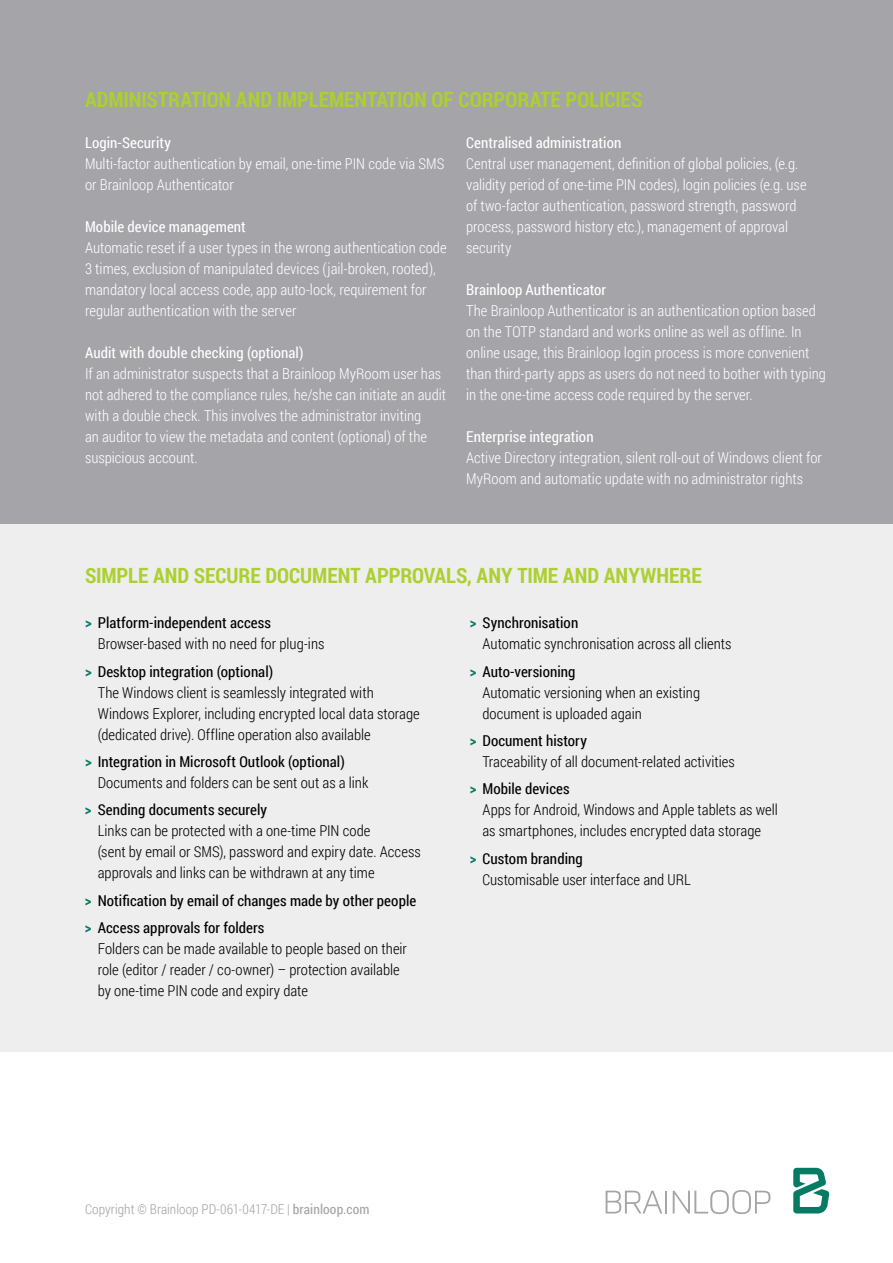
<style>
.page{position:relative;width:893px;height:1263px;background:#fff}
.page>*{position:absolute;margin:0;border:0;box-sizing:border-box;transform-origin:0 0}
.t1{font:700 21px "Roboto Condensed";color:#acd030}
.t2{font:300 15px/21px "Roboto Condensed";color:#fff}
.t3{font:300 15px/21px "Roboto Condensed";color:#000}
.t4{font:15px/21px "Roboto Condensed";letter-spacing:.005em;color:#000}
.t5{font:15px "Roboto Condensed";letter-spacing:.005em;color:#fff}
.t6{font:300 13.5px "Roboto Condensed";letter-spacing:.005em;color:#a4a4a9}
.s1{font-weight:700;color:#057b63}
.s2{font-weight:400}
.s3{font-weight:300}
</style>
<div class="page">
<div style="left:0;top:0;width:893px;height:526px;background:#a4a4a9"></div>
<div style="left:0;top:524px;width:893px;height:527px;background:#eeeeef"></div>
<svg style="left:606px;top:1191px;width:56px;height:22px"></svg>
<hr style="left:665px;top:1191px;width:2px;height:22px;background:#a4a4a9">
<svg style="left:673px;top:1190px;width:97px;height:24px"></svg>
<svg style="left:793px;top:1168px;width:36px;height:45px"></svg>
<h1 class="t1" style="left:85px;top:85px;width:559px">ADMINISTRATION AND IMPLEMENTATION OF CORPORATE POLICIES</h1>
<p class="t5" style="left:85px;top:132px;width:87px">Login-Security</p>
<p class="t2" style="left:85px;top:153px;width:361px">Multi-factor authentication by email, one-time PIN code via SMS or Brainloop Authenticator</p>
<p class="t5" style="left:85px;top:216px;width:162px">Mobile device management</p>
<p class="t2" style="left:85px;top:237px;width:363px">Automatic reset if a user types in the wrong authentication code 3 times, exclusion of manipulated devices (jail-broken, rooted), mandatory local access code, app auto-lock, requirement for regular authentication with the server</p>
<p class="t5" style="left:85px;top:342px;width:220px">Audit with double checking (optional)</p>
<p class="t2" style="left:85px;top:363px;width:363px">If an administrator suspects that a Brainloop MyRoom user has not adhered to the compliance rules, he/she can initiate an audit with a double check. This involves the administrator inviting<br>an auditor to view the metadata and content (optional) of the suspicious account.</p>
<p class="t5" style="left:466px;top:132px;width:157px">Centralised administration</p>
<p class="t2" style="left:466px;top:153px;width:342px">Central user management, definition of global policies, (e.g. validity period of one-time PIN codes), login policies (e.g. use of two-factor authentication, password strength, password process, password history etc.), management of approval security</p>
<p class="t5" style="left:466px;top:279px;width:142px">Brainloop Authenticator</p>
<p class="t2" style="left:466px;top:300px;width:361px">The Brainloop Authenticator is an authentication option based on the TOTP standard and works online as well as offline. In online usage, this Brainloop login process is more convenient than third-party apps as users do not need to bother with typing in the one-time access code required by the server.</p>
<p class="t5" style="left:466px;top:426px;width:129px">Enterprise integration</p>
<p class="t2" style="left:466px;top:447px;width:357px">Active Directory integration, silent roll-out of Windows client for<br>MyRoom and automatic update with no administrator rights</p>
<h1 class="t1" style="left:85px;top:561px;width:618px">SIMPLE AND SECURE DOCUMENT APPROVALS, ANY TIME AND ANYWHERE</h1>
<p class="t3" style="left:98px;top:612px;width:228px;text-indent:-13px"><span class="s1">&gt;</span> <span class="s2">Platform-independent access<br></span>Browser-based with no need for plug-ins</p>
<p class="t3" style="left:98px;top:660px;width:324px;text-indent:-13px"><span class="s1">&gt;</span> <span class="s2">Desktop integration (optional)<br></span>The Windows client is seamlessly integrated with Windows Explorer, including encrypted local data storage (dedicated drive). Offline operation also available</p>
<p class="t4" style="left:98px;top:751px;width:272px;text-indent:-13px"><span class="s1">&gt;</span> Integration in Microsoft Outlook (optional)<br><span class="s3">Documents and folders can be sent out as a link</span></p>
<p class="t3" style="left:98px;top:799px;width:325px;text-indent:-13px"><span class="s1">&gt;</span> <span class="s2">Sending documents securely<br></span>Links can be protected with a one-time PIN code<br>(sent by email or SMS), password and expiry date. Access approvals and links can be withdrawn at any time</p>
<p class="t4" style="left:85px;top:886px;width:333px;line-height:27.3px"><span class="s1">&gt;</span> Notification by email of changes made by other people <span class="s1">&gt;</span> Access approvals for folders</p>
<p class="t3" style="left:98px;top:938px;width:311px">Folders can be made available to people based on their role (editor / reader / co-owner) – protection available by one-time PIN code and expiry date</p>
<p class="t3" style="left:482px;top:612px;width:251px;text-indent:-13px"><span class="s1">&gt;</span> <span class="s2">Synchronisation<br></span>Automatic synchronisation across all clients</p>
<p class="t3" style="left:482px;top:660px;width:219px;text-indent:-13px"><span class="s1">&gt;</span> <span class="s2">Auto-versioning<br></span>Automatic versioning when an existing document is uploaded again</p>
<p class="t3" style="left:482px;top:730px;width:254px;text-indent:-13px"><span class="s1">&gt;</span> <span class="s2">Document history<br></span>Traceability of all document-related activities</p>
<p class="t3" style="left:482px;top:778px;width:297px;text-indent:-13px"><span class="s1">&gt;</span> <span class="s2">Mobile devices<br></span>Apps for Android, Windows and Apple tablets as well as smartphones, includes encrypted data storage</p>
<p class="t3" style="left:482px;top:847px;width:210px;text-indent:-13px"><span class="s1">&gt;</span> <span class="s2">Custom branding<br></span>Customisable user interface and URL</p>
<p class="t6" style="left:85px;top:1200px;width:286px">Copyright © Brainloop PD-061-0417-DE | <span class="s2">brainloop.com</span></p>
</div>
